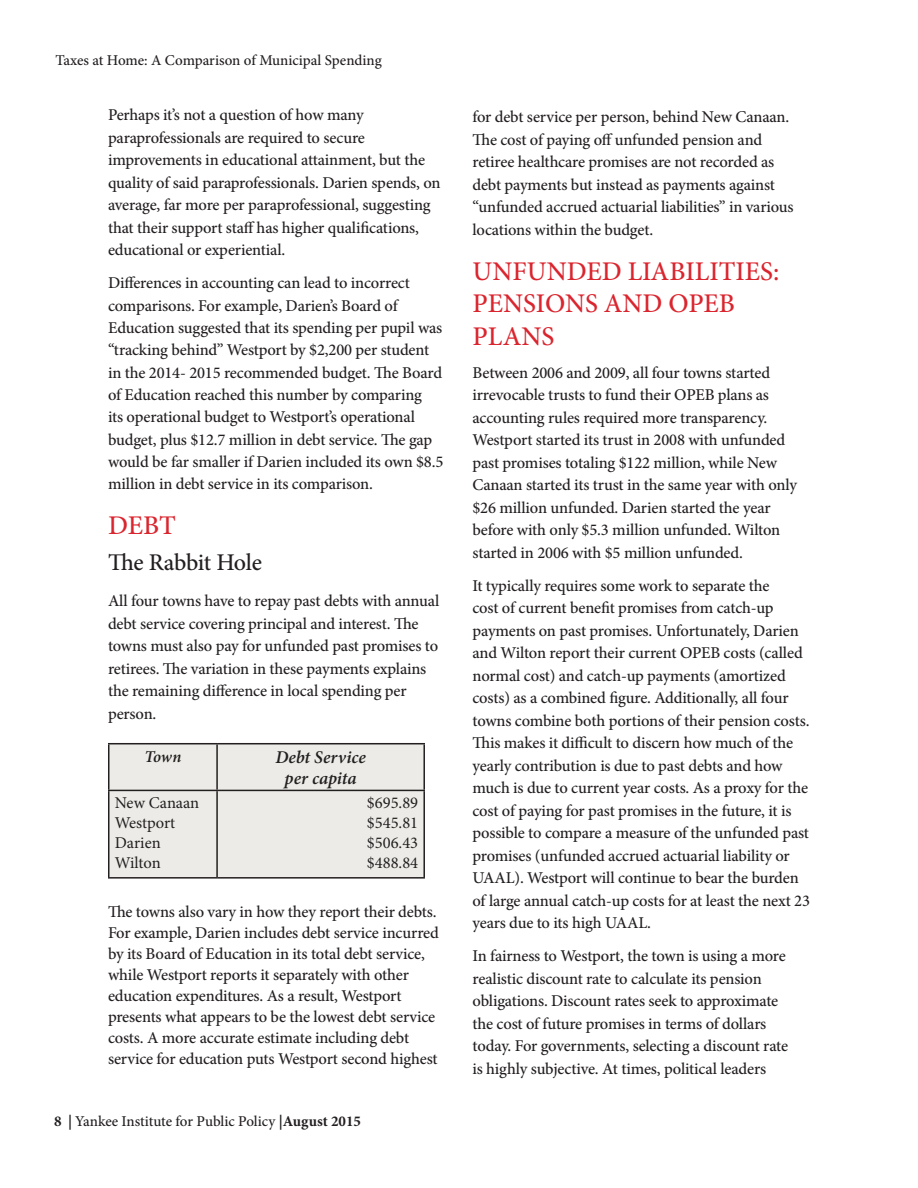
<style>
.page{position:relative;width:918px;height:1188px;background:#fff}
.page>*{position:absolute;margin:0;border:0;box-sizing:border-box;transform-origin:0 0}
.t1{font:500 27px/32.4px "Minion Pro";color:#da252e}
.t2{font:500 24px "Minion Pro";letter-spacing:-.015em;color:#231f20}
.t3{font:italic 600 18px/21.6px "Minion Pro";color:#231f20;text-align:center}
.t4{font:500 16.5px/22.5px "Minion Pro";letter-spacing:-.01em;color:#231f20}
.t5{font:16.5px/19.8px "Minion Pro";color:#231f20}
.t6{font:italic 600 16.5px "Minion Pro";color:#231f20}
.t7{font:500 15px "Minion Pro";letter-spacing:-.005em;color:#231f20}
.s1{font-weight:700}
</style>
<div class="page">
<div style="left:110px;top:744px;width:313px;height:133px;background:#ecebe7"></div>
<hr style="left:108px;top:743px;width:109px;height:1px;background:#231f20">
<hr style="left:108px;top:744px;width:2px;height:46px;background:#231f20">
<hr style="left:217px;top:743px;width:208px;height:1px;background:#231f20">
<hr style="left:216px;top:744px;width:2px;height:46px;background:#231f20">
<hr style="left:423px;top:744px;width:2px;height:46px;background:#231f20">
<hr style="left:108px;top:790px;width:109px;height:1px;background:#231f20">
<hr style="left:108px;top:791px;width:2px;height:86px;background:#231f20">
<hr style="left:217px;top:790px;width:208px;height:1px;background:#231f20">
<hr style="left:216px;top:791px;width:2px;height:86px;background:#231f20">
<hr style="left:423px;top:791px;width:2px;height:86px;background:#231f20">
<hr style="left:108px;top:877px;width:109px;height:2px;background:#231f20">
<hr style="left:217px;top:877px;width:208px;height:2px;background:#231f20">
<p class="t7" style="left:56px;top:50px;width:328px">Taxes at Home: A Comparison of Municipal Spending</p>
<p class="t4" style="left:108px;top:104px;width:334px">Perhaps it’s not a question of how many paraprofessionals are required to secure improvements in educational attainment, but the quality of said paraprofessionals. Darien spends, on average, far more per paraprofessional, suggesting that their support staff has higher qualifications, educational or experiential.</p>
<p class="t4" style="left:108px;top:272px;width:337px">Differences in accounting can lead to incorrect comparisons. For example, Darien’s Board of Education suggested that its spending per pupil was “tracking behind” Westport by $2,200 per student in the 2014- 2015 recommended budget. The Board of Education reached this number by comparing<br>its operational budget to Westport’s operational budget, plus $12.7 million in debt service. The gap would be far smaller if Darien included its own $8.5 million in debt service in its comparison.</p>
<h1 class="t1" style="left:108px;top:510px;width:69px">DEBT</h1>
<h2 class="t2" style="left:108px;top:546px;width:156px">The Rabbit Hole</h2>
<p class="t4" style="left:108px;top:590px;width:333px">All four towns have to repay past debts with annual debt service covering principal and interest. The towns must also pay for unfunded past promises to retirees. The variation in these payments explains the remaining difference in local spending per person.</p>
<p class="t6" style="left:145px;top:745px;width:38px">Town</p>
<p class="t3" style="left:275px;top:746px;width:92px">Debt Service per capita</p>
<p class="t5" style="left:115px;top:793px;width:86px">New Canaan<br>Westport<br>Darien<br>Wilton</p>
<p class="t5" style="left:367px;top:793px;width:53px;text-align:justify">$695.89 $545.81 $506.43 $488.84</p>
<p class="t4" style="left:108px;top:901px;width:332px;line-height:21px">The towns also vary in how they report their debts.<br>For example, Darien includes debt service incurred by its Board of Education in its total debt service, while Westport reports it separately with other education expenditures. As a result, Westport presents what appears to be the lowest debt service costs. A more accurate estimate including debt service for education puts Westport second highest</p>
<p class="t7" style="left:54px;top:1111px;width:309px"><span class="s1">8 |</span> Yankee Institute for Public Policy <span class="s1">|August 2015</span></p>
<p class="t4" style="left:472px;top:106px;width:323px">for debt service per person, behind New Canaan.<br>The cost of paying off unfunded pension and retiree healthcare promises are not recorded as debt payments but instead as payments against “unfunded accrued actuarial liabilities” in various locations within the budget.</p>
<h1 class="t1" style="left:473px;top:255px;width:308px">UNFUNDED LIABILITIES:<br>PENSIONS AND OPEB<br>PLANS</h1>
<p class="t4" style="left:472px;top:361px;width:326px">Between 2006 and 2009, all four towns started irrevocable trusts to fund their OPEB plans as accounting rules required more transparency.<br>Westport started its trust in 2008 with unfunded past promises totaling $122 million, while New Canaan started its trust in the same year with only $26 million unfunded. Darien started the year before with only $5.3 million unfunded. Wilton started in 2006 with $5 million unfunded.</p>
<p class="t4" style="left:472px;top:574px;width:339px">It typically requires some work to separate the<br>cost of current benefit promises from catch-up payments on past promises. Unfortunately, Darien and Wilton report their current OPEB costs (called normal cost) and catch-up payments (amortized costs) as a combined figure. Additionally, all four towns combine both portions of their pension costs.<br>This makes it difficult to discern how much of the yearly contribution is due to past debts and how much is due to current year costs. As a proxy for the cost of paying for past promises in the future, it is possible to compare a measure of the unfunded past promises (unfunded accrued actuarial liability or UAAL). Westport will continue to bear the burden of large annual catch-up costs for at least the next 23 years due to its high UAAL.</p>
<p class="t4" style="left:472px;top:945px;width:317px">In fairness to Westport, the town is using a more realistic discount rate to calculate its pension obligations. Discount rates seek to approximate the cost of future promises in terms of dollars today. For governments, selecting a discount rate is highly subjective. At times, political leaders</p>
</div>
